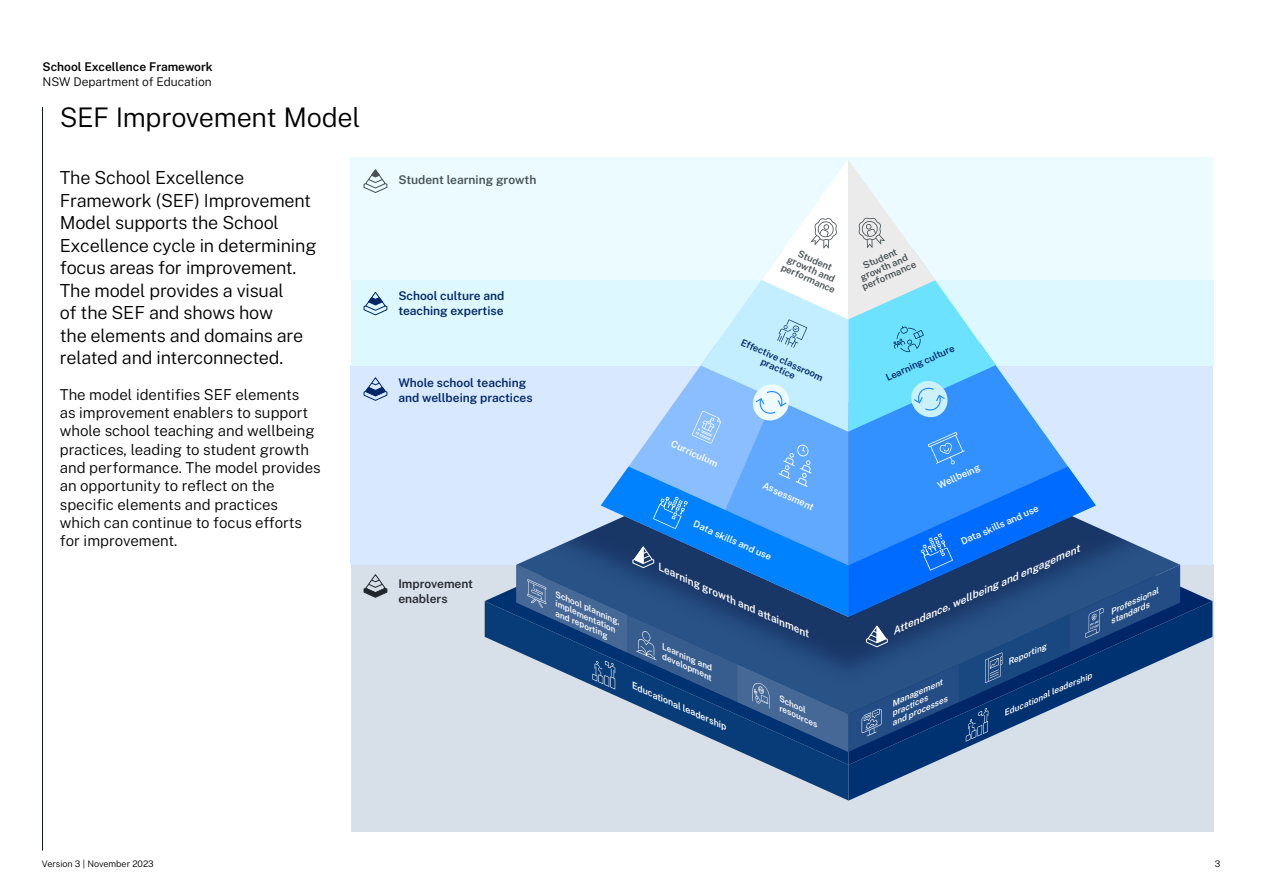
<style>
.page{position:relative;width:1263px;height:893px;background:#fff}
.page>*{position:absolute;margin:0;border:0;box-sizing:border-box;transform-origin:0 0}
.t1{font:300 27px "Public Sans";letter-spacing:-.01em;color:#000}
.t2{font:300 18px/22.5px "Public Sans";letter-spacing:-.01em;color:#000}
.t3{font:300 15px/18.3px "Public Sans";color:#000}
.t4{font:600 12px/15px "Public Sans";color:#002668}
.t5{font:600 12px "Public Sans";color:#000}
.t6{font:300 12px "Public Sans";color:#000}
.t7{font:600 12px "Public Sans";color:#475054}
.t8{font:600 12px/15px "Public Sans";color:#21272c}
.t9{font:italic 600 10.05px "Public Sans";color:#fff;scale:1.09 1}
.t10{font:600 9.6px "Public Sans";color:#fff}
.t11{font:600 9.6px/9.6px "Public Sans";color:#475054;text-align:center}
.t12{font:600 9.6px/9.6px "Public Sans";color:#002668;text-align:center}
.t13{font:300 9px "Public Sans";color:#000}
.t14{font:italic 600 8.7px "Public Sans";color:#fff;scale:1.09 1}
.t15{font:italic 600 8.1px/8.7px "Public Sans";color:#fff;scale:1.09 1}
</style>
<div class="page">
<div style="left:351px;top:565px;width:862px;height:267px;background:#d7dfe9"></div>
<div style="left:351px;top:365px;width:862px;height:200px;background:#d8e9ff"></div>
<div style="left:351px;top:157px;width:862px;height:123px;background:#ebfbff"></div>
<div style="left:351px;top:280px;width:862px;height:85px;background:#ddf8ff"></div>
<svg style="left:363px;top:169px;width:25px;height:24px"></svg>
<svg style="left:363px;top:291px;width:25px;height:25px"></svg>
<svg style="left:363px;top:377px;width:25px;height:24px"></svg>
<svg style="left:363px;top:574px;width:25px;height:24px"></svg>
<svg style="left:769px;top:765px;width:79px;height:36px"></svg>
<svg style="left:485px;top:587px;width:363px;height:178px"></svg>
<svg style="left:848px;top:765px;width:80px;height:36px"></svg>
<svg style="left:848px;top:565px;width:364px;height:200px"></svg>
<svg style="left:1103px;top:714px;width:77px;height:38px"></svg>
<svg style="left:1103px;top:557px;width:77px;height:157px"></svg>
<img style="left:1103px;top:530px;width:60px;height:169px">
<svg style="left:516px;top:160px;width:587px;height:592px"></svg>
<hr style="left:42px;top:107px;width:1px;height:743px;background:#0f1a18">
<p class="t5" style="left:43px;top:58px;width:172px">School Excellence Framework</p>
<p class="t6" style="left:43px;top:73px;width:171px">NSW Department of Education</p>
<h1 class="t1" style="left:60px;top:99px;width:302px">SEF Improvement Model</h1>
<p class="t2" style="left:60px;top:166px;width:258px">The School Excellence<br>Framework (SEF) Improvement<br>Model supports the School<br>Excellence cycle in determining focus areas for improvement.<br>The model provides a visual<br>of the SEF and shows how<br>the elements and domains are related and interconnected.</p>
<p class="t3" style="left:60px;top:385px;width:262px">The model identifies SEF elements<br>as improvement enablers to support whole school teaching and wellbeing practices, leading to student growth and performance. The model provides an opportunity to reflect on the specific elements and practices which can continue to focus efforts for improvement.</p>
<p class="t7" style="left:398px;top:172px;width:140px">Student learning growth</p>
<p class="t4" style="left:398px;top:288px;width:108px">School culture and teaching expertise</p>
<p class="t4" style="left:398px;top:374px;width:136px">Whole school teaching and wellbeing practices</p>
<p class="t8" style="left:398px;top:575px;width:76px">Improvement enablers</p>
<p class="t11" style="left:792px;top:244px;width:60px;rotate:24deg">Student growth and performance</p>
<p class="t12" style="left:743px;top:337px;width:91px;rotate:24deg">Effective classroom practice</p>
<p class="t15" style="left:559px;top:590px;width:66px;text-align:center;rotate:24deg">School planning, implementation and reporting</p>
<p class="t10" style="left:674px;top:437px;width:52px;rotate:24deg">Curriculum</p>
<p class="t10" style="left:766px;top:479px;width:57px;rotate:24deg">Assessment</p>
<p class="t10" style="left:697px;top:517px;width:86px;rotate:24deg">Data skills and use</p>
<p class="t9" style="left:663px;top:561px;width:153px;rotate:24deg">Learning growth and attainment</p>
<p class="t15" style="left:665px;top:642px;width:55px;text-align:center;rotate:24deg">Learning and development</p>
<p class="t14" style="left:636px;top:680px;width:96px;rotate:24deg">Educational leadership</p>
<p class="t15" style="left:786px;top:696px;width:40px;text-indent:-4px;rotate:24deg">School resources</p>
<p class="t11" style="left:852px;top:265px;width:60px;rotate:-24deg">Student growth and performance</p>
<p class="t12" style="left:884px;top:373px;width:76px;rotate:-24deg">Learning culture</p>
<p class="t10" style="left:935px;top:480px;width:47px;rotate:-24deg">Wellbeing</p>
<p class="t10" style="left:959px;top:536px;width:86px;rotate:-24deg">Data skills and use</p>
<p class="t9" style="left:890px;top:625px;width:189px;rotate:-24deg">Attendance, wellbeing and engagement</p>
<p class="t15" style="left:890px;top:700px;width:52px;rotate:-24deg">Management</p>
<p class="t15" style="left:890px;top:709px;width:37px;rotate:-24deg">practices</p>
<p class="t15" style="left:890px;top:719px;width:57px;rotate:-24deg">and processes</p>
<p class="t15" style="left:1006px;top:658px;width:40px;rotate:-24deg">Reporting</p>
<p class="t15" style="left:1002px;top:710px;width:89px;rotate:-24deg">Educational leadership</p>
<p class="t15" style="left:1105px;top:609px;width:53px;text-indent:4px;rotate:-24deg">Professional standards</p>
<p class="t13" style="left:42px;top:858px;width:114px">Version 3 | November 2023</p>
<p class="t13" style="left:1215px;top:858px;width:7px">3</p>
</div>
